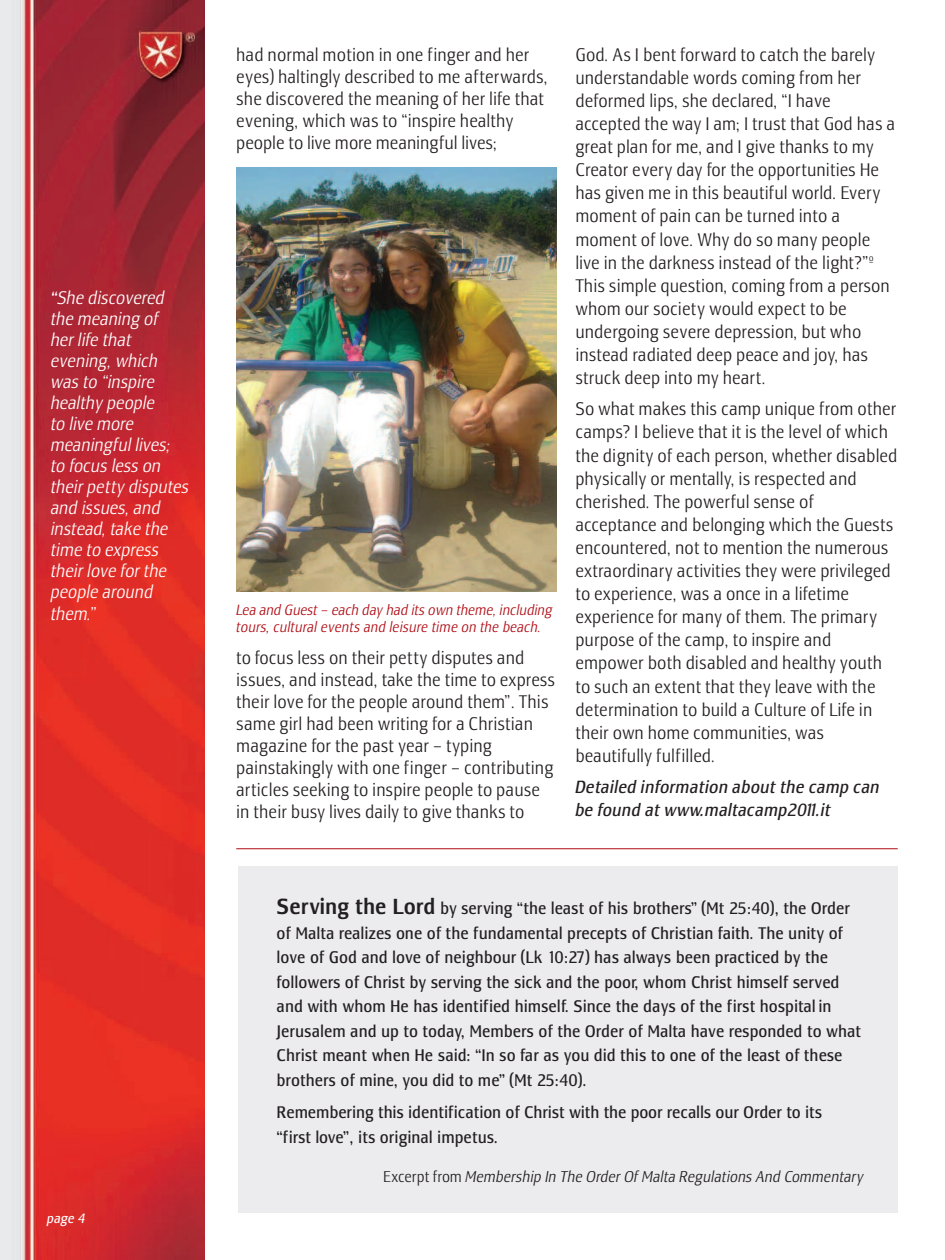
<style>
.page{position:relative;width:945px;height:1260px;background:#fff}
.page>*{position:absolute;margin:0;border:0;box-sizing:border-box;transform-origin:0 0}
.t1{font:300 condensed 18.38px/23.1px "Lesmore";color:#231f20}
.t2{font:italic 300 condensed 18.38px/21px "Lesmore";letter-spacing:-.01em;color:#fff}
.t3{font:italic condensed 18.38px/23.1px "Lesmore";color:#231f20}
.t4{font:condensed 17.5px/24.5px "Lesmore";letter-spacing:-.005em;color:#231f20}
.t5{font:italic 300 condensed 15.75px "Lesmore";letter-spacing:-.005em;color:#231f20}
.t6{font:italic 300 condensed 14.88px/17.5px "Lesmore";letter-spacing:-.005em;color:#b00d15}
.t7{font:italic condensed 14px "Lesmore";color:#fff}
.s1{font-weight:400}
.s2{font-weight:500;font-size:22.75px}
.s3{font-style:normal}
</style>
<div class="page">
<div style="left:238px;top:866px;width:660px;height:347px;background:#ececee"></div>
<img style="left:0;top:0;width:205px;height:1260px">
<img style="left:237px;top:168px;width:319px;height:423px">
<hr style="left:236px;top:848px;width:662px;height:1px;background:#b00d15">
<p class="t2" style="left:51px;top:290px;width:140px"><span class="s1">“</span>She discovered the meaning of<br>her life that evening, which was to “inspire healthy people<br>to live more meaningful lives; to focus less on their petty disputes and issues, and instead, take the time to express their love for the people around them.”</p>
<p class="t7" style="left:47px;top:1213px;width:40px">page 4</p>
<p class="t1" style="left:236px;top:46px;width:313px;line-height:22.1px">had normal motion in one finger and her eyes) haltingly described to me afterwards, she discovered the meaning of her life that evening, which was to “inspire healthy people to live more meaningful lives;</p>
<p class="t6" style="left:236px;top:602px;width:318px">Lea and Guest – each day had its own theme, including tours, cultural events and leisure time on the beach.</p>
<p class="t1" style="left:236px;top:649px;width:321px;line-height:22.1px">to focus less on their petty disputes and issues, and instead, take the time to express their love for the people around them”. This same girl had been writing for a Christian magazine for the past year – typing painstakingly with one finger – contributing articles seeking to inspire people to pause in their busy lives daily to give thanks to</p>
<p class="t1" style="left:575px;top:45px;width:321px">God. As I bent forward to catch the barely understandable words coming from her deformed lips, she declared, “I have accepted the way I am; I trust that God has a great plan for me, and I give thanks to my Creator every day for the opportunities He has given me in this beautiful world. Every moment of pain can be turned into a moment of love. Why do so many people live in the darkness instead of the light?”º This simple question, coming from a person whom our society would expect to be undergoing severe depression, but who instead radiated deep peace and joy, has struck deep into my heart.</p>
<p class="t1" style="left:575px;top:400px;width:324px">So what makes this camp unique from other camps? I believe that it is the level of which the dignity of each person, whether disabled physically or mentally, is respected and cherished. The powerful sense of acceptance and belonging which the Guests encountered, not to mention the numerous extraordinary activities they were privileged to experience, was a once in a lifetime experience for many of them. The primary purpose of the camp, to inspire and empower both disabled and healthy youth to such an extent that they leave with the determination to build a Culture of Life in their own home communities, was beautifully fulfilled.</p>
<p class="t3" style="left:575px;top:778px;width:306px">Detailed information about the camp can be found at www.maltacamp2011.it</p>
<p class="t4" style="left:277px;top:898px;width:586px"><span class="s2">Serving the Lord</span> by serving “the least of his brothers” (Mt 25:40), the Order of Malta realizes one of the fundamental precepts of Christian faith. The unity of love of God and love of neighbour (Lk 10:27) has always been practiced by the followers of Christ by serving the sick and the poor, whom Christ himself served and with whom He has identified himself. Since the days of the first hospital in Jerusalem and up to today, Members of the Order of Malta have responded to what Christ meant when He said: “In so far as you did this to one of the least of these brothers of mine, you did to me” (Mt 25:40).</p>
<p class="t4" style="left:277px;top:1102px;width:547px">Remembering this identification of Christ with the poor recalls our Order to its “first love”, its original impetus.</p>
<p class="t5" style="left:383px;top:1171px;width:482px"><span class="s3">Excerpt from</span> Membership In The Order Of Malta Regulations And Commentary</p>
</div>
